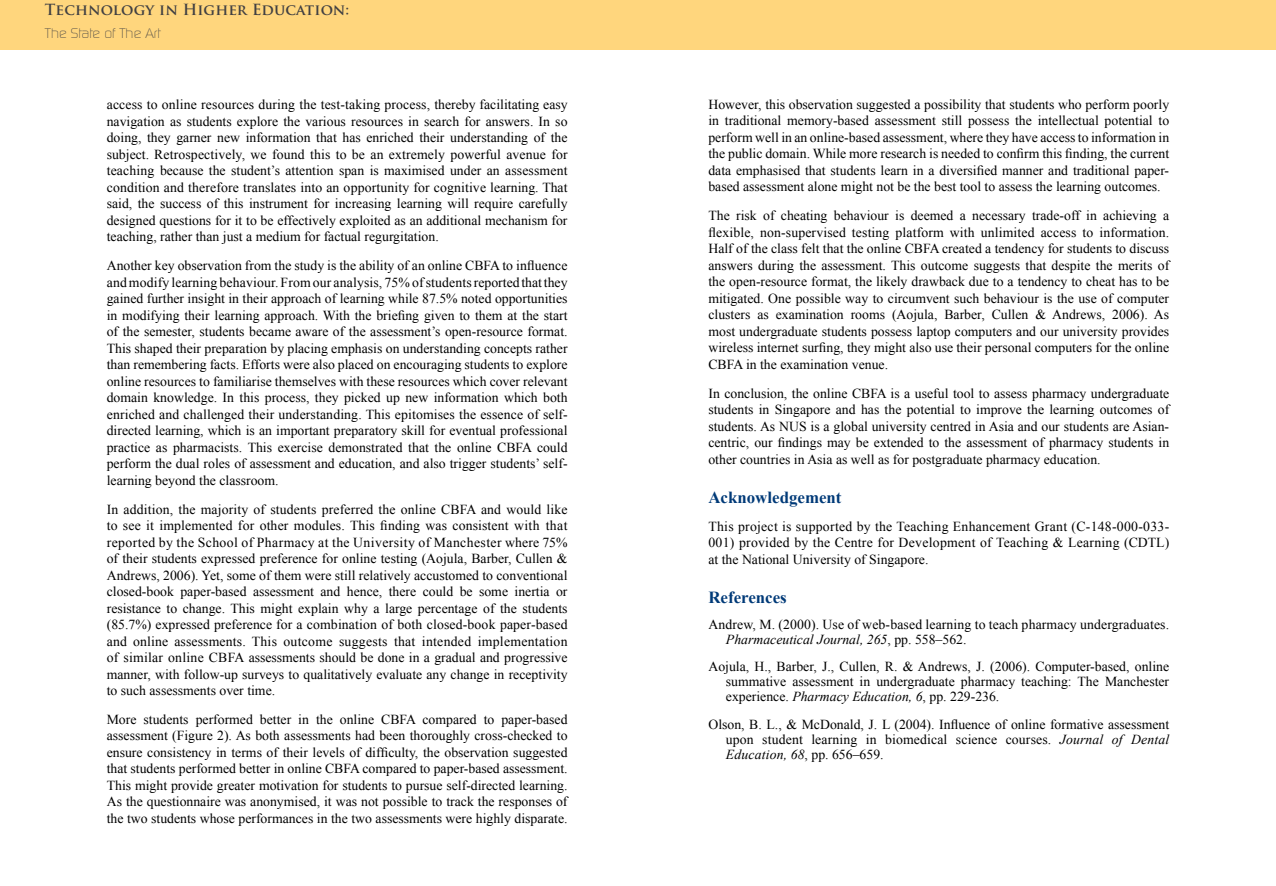
<style>
.page{position:relative;width:1276px;height:886px;background:#fff}
.page>*{position:absolute;margin:0;border:0;box-sizing:border-box;transform-origin:0 0}
.t1{font:700 16.88px "Times New Roman";color:#003a78}
.t2{font:700 15px "Trajan Pro";letter-spacing:.01em;color:#414042}
.t3{font:13.75px/16.5px "Times New Roman";color:#000;text-align:justify}
.t4{font:300 13.75px "Continuum";letter-spacing:.01em;color:#414042}
.s1{font-style:italic}
</style>
<div class="page">
<div style="left:0;top:0;width:1276px;height:50px;background:#ffd67d"></div>
<p class="t2" style="left:45px;top:1px;width:306px">Technology in Higher Education:</p>
<p class="t4" style="left:45px;top:25px;width:117px">The State of The Art</p>
<p class="t3" style="left:107px;top:96px;width:462px">access to online resources during the test-taking process, thereby facilitating easy navigation as students explore the various resources in search for answers. In so doing, they garner new information that has enriched their understanding of the subject. Retrospectively, we found this to be an extremely powerful avenue for teaching because the student’s attention span is maximised under an assessment condition and therefore translates into an opportunity for cognitive learning. That said, the success of this instrument for increasing learning will require carefully designed questions for it to be effectively exploited as an additional mechanism for teaching, rather than just a medium for factual regurgitation.</p>
<p class="t3" style="left:107px;top:257px;width:462px">Another key observation from the study is the ability of an online CBFA to influence and modify learning behaviour. From our analysis, 75% of students reported that they gained further insight in their approach of learning while 87.5% noted opportunities in modifying their learning approach. With the briefing given to them at the start of the semester, students became aware of the assessment’s open-resource format.<br>This shaped their preparation by placing emphasis on understanding concepts rather than remembering facts. Efforts were also placed on encouraging students to explore online resources to familiarise themselves with these resources which cover relevant domain knowledge. In this process, they picked up new information which both enriched and challenged their understanding. This epitomises the essence of self&shy;directed learning, which is an important preparatory skill for eventual professional practice as pharmacists. This exercise demonstrated that the online CBFA could perform the dual roles of assessment and education, and also trigger students’ self&shy;learning beyond the classroom.</p>
<p class="t3" style="left:107px;top:500px;width:462px">In addition, the majority of students preferred the online CBFA and would like to see it implemented for other modules. This finding was consistent with that reported by the School of Pharmacy at the University of Manchester where 75% of their students expressed preference for online testing (Aojula, Barber, Cullen &amp; Andrews, 2006). Yet, some of them were still relatively accustomed to conventional closed-book paper-based assessment and hence, there could be some inertia or resistance to change. This might explain why a large percentage of the students (85.7%) expressed preference for a combination of both closed-book paper-based and online assessments. This outcome suggests that intended implementation of similar online CBFA assessments should be done in a gradual and progressive manner, with follow-up surveys to qualitatively evaluate any change in receptivity to such assessments over time.</p>
<p class="t3" style="left:107px;top:711px;width:462px">More students performed better in the online CBFA compared to paper-based assessment (Figure 2). As both assessments had been thoroughly cross-checked to ensure consistency in terms of their levels of difficulty, the observation suggested that students performed better in online CBFA compared to paper-based assessment.<br>This might provide greater motivation for students to pursue self-directed learning.<br>As the questionnaire was anonymised, it was not possible to track the responses of the two students whose performances in the two assessments were highly disparate.</p>
<p class="t3" style="left:708px;top:96px;width:462px">However, this observation suggested a possibility that students who perform poorly in traditional memory-based assessment still possess the intellectual potential to perform well in an online-based assessment, where they have access to information in the public domain. While more research is needed to confirm this finding, the current data emphasised that students learn in a diversified manner and traditional paper&shy;based assessment alone might not be the best tool to assess the learning outcomes.</p>
<p class="t3" style="left:708px;top:207px;width:462px">The risk of cheating behaviour is deemed a necessary trade-off in achieving a flexible, non-supervised testing platform with unlimited access to information.<br>Half of the class felt that the online CBFA created a tendency for students to discuss answers during the assessment. This outcome suggests that despite the merits of the open-resource format, the likely drawback due to a tendency to cheat has to be mitigated. One possible way to circumvent such behaviour is the use of computer clusters as examination rooms (Aojula, Barber, Cullen &amp; Andrews, 2006). As most undergraduate students possess laptop computers and our university provides wireless internet surfing, they might also use their personal computers for the online CBFA in the examination venue.</p>
<p class="t3" style="left:708px;top:385px;width:462px">In conclusion, the online CBFA is a useful tool to assess pharmacy undergraduate students in Singapore and has the potential to improve the learning outcomes of students. As NUS is a global university centred in Asia and our students are Asian&shy;centric, our findings may be extended to the assessment of pharmacy students in other countries in Asia as well as for postgraduate pharmacy education.</p>
<p class="t1" style="left:708px;top:486px;width:135px">Acknowledgement</p>
<p class="t3" style="left:708px;top:517px;width:462px">This project is supported by the Teaching Enhancement Grant (C-148-000-033- 001) provided by the Centre for Development of Teaching &amp; Learning (CDTL) at the National University of Singapore.</p>
<p class="t1" style="left:708px;top:586px;width:80px">References</p>
<p class="t3" style="left:726px;top:617px;width:445px;line-height:15px;text-indent:-18px">Andrew, M. (2000). Use of web-based learning to teach pharmacy undergraduates.<br><span class="s1">Pharmaceutical Journal, 265</span>, pp. 558–562.</p>
<p class="t3" style="left:726px;top:659px;width:445px;line-height:15px;text-indent:-18px">Aojula, H., Barber, J., Cullen, R. &amp; Andrews, J. (2006). Computer-based, online summative assessment in undergraduate pharmacy teaching: The Manchester experience. <span class="s1">Pharmacy Education, 6</span>, pp. 229-236.</p>
<p class="t3" style="left:726px;top:716px;width:445px;line-height:15px;text-indent:-18px">Olson, B. L., &amp; McDonald, J. L (2004). Influence of online formative assessment upon student learning in biomedical science courses. <span class="s1">Journal of Dental Education, 68</span>, pp. 656–659.</p>
</div>
